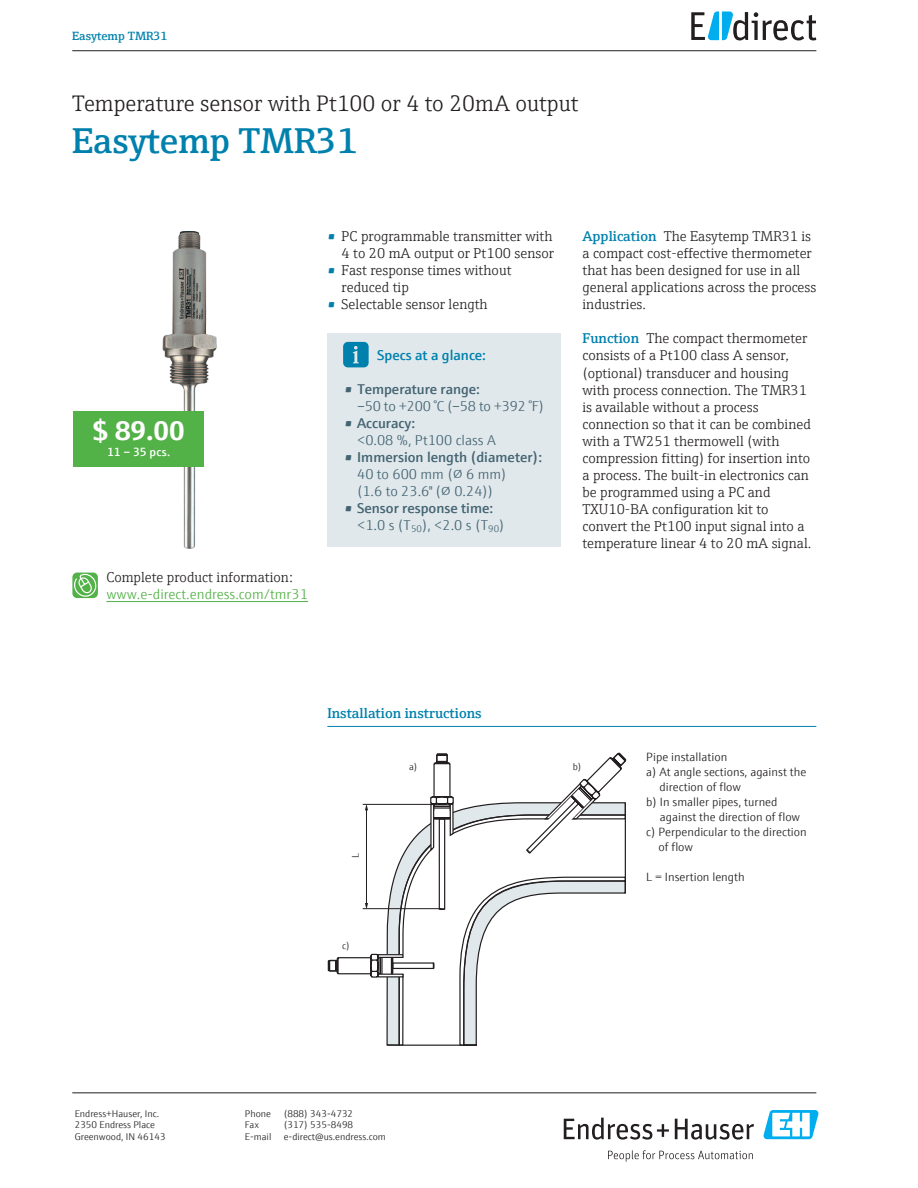
<style>
.page{position:relative;width:918px;height:1188px;background:#fff}
.page>*{position:absolute;margin:0;border:0;box-sizing:border-box;transform-origin:0 0}
.t1{font:600 36px "E+H Serif";color:#0081ad}
.t2{font:700 27px "E+H Sans";color:#fff}
.t3{font:300 22.5px "E+H Serif";color:#231f20}
.t4{font:300 14.25px/17px "E+H Serif";color:#231f20}
.t5{font:600 14.25px/17px "E+H Sans";color:#446472}
.t6{font:300 14.25px/17px "E+H Sans";color:#446472}
.t7{font:300 14.25px "E+H Sans";color:#52b147}
.t8{font:600 14.25px "E+H Serif";color:#0081ad}
.t9{font:600 14.25px "E+H Sans";color:#0081ad}
.t10{font:300 12px "E+H Sans";color:#231f20}
.t11{font:600 12px "E+H Serif";color:#0081ad}
.t12{font:600 12px "E+H Sans";letter-spacing:-.005em;color:#fff}
.t13{font:300 9.75px/11.7px "E+H Sans";color:#231f20}
.s1{font-weight:600;color:#0081ad}
.s2{font-weight:600}
.s3{font-weight:300}
</style>
<div class="page">
<svg style="left:328px;top:753px;width:298px;height:226px"></svg>
<div style="left:378px;top:974px;width:26px;height:3px;border:1px solid #231f20"></div>
<div style="left:378px;top:954px;width:26px;height:4px;border:1px solid #231f20"></div>
<svg style="left:390px;top:782px;width:236px;height:264px"></svg>
<hr style="left:366px;top:809px;width:1px;height:96px;background:#231f20">
<svg style="left:365px;top:805px;width:3px;height:5px"></svg>
<svg style="left:365px;top:903px;width:3px;height:5px"></svg>
<hr style="left:363px;top:804px;width:74px;height:1px;background:#231f20">
<hr style="left:363px;top:908px;width:79px;height:1px;background:#231f20">
<img style="left:163px;top:232px;width:53px;height:316px">
<hr style="left:327px;top:726px;width:489px;height:1px;background:#0081ad">
<div style="left:327px;top:333px;width:234px;height:214px;background:#e0e8ec"></div>
<svg style="left:343px;top:342px;width:26px;height:25px"></svg>
<hr style="left:106px;top:601px;width:202px;height:1px;background:#52b147">
<div style="left:72px;top:573px;width:26px;height:25px;background:#52b147;border-radius:5px"></div>
<svg style="left:74px;top:573px;width:23px;height:25px"></svg>
<div style="left:74px;top:411px;width:130px;height:56px;background:#52b147"></div>
<svg style="left:691px;top:11px;width:125px;height:29px"></svg>
<svg style="left:564px;top:1118px;width:105px;height:22px"></svg>
<svg style="left:675px;top:1119px;width:79px;height:21px"></svg>
<svg style="left:608px;top:1150px;width:145px;height:12px"></svg>
<svg style="left:763px;top:1110px;width:56px;height:29px"></svg>
<hr style="left:72px;top:1093px;width:744px;height:1px;background:#231f20">
<hr style="left:72px;top:50px;width:744px;height:1px;background:#231f20">
<p class="t11" style="left:72px;top:27px;width:97px">Easytemp TMR31</p>
<h3 class="t3" style="left:72px;top:87px;width:508px">Temperature sensor with Pt100 or 4 to 20mA output</h3>
<h1 class="t1" style="left:72px;top:113px;width:287px">Easytemp TMR31</h1>
<h2 class="t2" style="left:93px;top:410px;width:93px">$ 89.00</h2>
<p class="t12" style="left:107px;top:443px;width:65px">11 – 35 pcs.</p>
<p class="t4" style="left:106px;top:567px;width:188px">Complete product information:</p>
<p class="t7" style="left:106px;top:583px;width:203px">www.e-direct.endress.com/tmr31</p>
<p class="t4" style="left:327px;top:227px;width:228px;text-align:right"><span class="s1">•</span> PC programmable transmitter with<br>4 to 20 mA output or Pt100 sensor</p>
<p class="t4" style="left:342px;top:261px;width:171px;text-indent:-14px"><span class="s1">•</span> Fast response times without reduced tip</p>
<p class="t4" style="left:327px;top:295px;width:162px"><span class="s1">•</span> Selectable sensor length</p>
<p class="t9" style="left:377px;top:344px;width:110px">Specs at a glance:</p>
<p class="t5" style="left:344px;top:379px;width:137px">• Temperature range:</p>
<p class="t6" style="left:357px;top:396px;width:189px">–50 to +200 °C (–58 to +392 °F)</p>
<p class="t6" style="left:357px;top:413px;width:140px;text-indent:-13px">• <span class="s2">Accuracy:<br></span>&lt;0.08 %, Pt100 class A</p>
<p class="t5" style="left:344px;top:447px;width:199px">• Immersion length (diameter):</p>
<p class="t6" style="left:357px;top:464px;width:151px">40 to 600 mm (⌀ 6 mm) (1.6 to 23.6" (⌀ 0.24))</p>
<p class="t5" style="left:357px;top:498px;width:149px;text-indent:-13px"><span class="s3">•</span> Sensor response time: <span class="s3">&lt;1.0 s (T</span><sub>50</sub><span class="s3">), &lt;2.0 s (T</span><sub>90</sub><span class="s3">)</span></p>
<p class="t4" style="left:583px;top:227px;width:235px"><span class="s1">Application</span> The Easytemp TMR31 is a compact cost-effective thermometer that has been designed for use in all general applications across the process industries.</p>
<p class="t4" style="left:583px;top:329px;width:230px"><span class="s1">Function</span> The compact thermometer consists of a Pt100 class A sensor, (optional) transducer and housing with process connection. The TMR31 is available without a process connection so that it can be combined with a TW251 thermowell (with compression fitting) for insertion into a process. The built-in electronics can be programmed using a PC and TXU10-BA configuration kit to convert the Pt100 input signal into a temperature linear 4 to 20 mA signal.</p>
<p class="t8" style="left:327px;top:702px;width:156px">Installation instructions</p>
<p class="t13" style="left:349px;top:858px;width:6px;rotate:-90deg">L</p>
<p class="t13" style="left:342px;top:939px;width:9px">c)</p>
<p class="t13" style="left:409px;top:760px;width:10px">a)</p>
<p class="t13" style="left:573px;top:760px;width:10px">b)</p>
<p class="t10" style="left:646px;top:748px;width:83px">Pipe installation</p>
<p class="t10" style="left:646px;top:763px;width:162px">a) At angle sections, against the</p>
<p class="t10" style="left:660px;top:778px;width:83px">direction of flow</p>
<p class="t10" style="left:646px;top:793px;width:133px">b) In smaller pipes, turned</p>
<p class="t10" style="left:660px;top:808px;width:142px">against the direction of flow</p>
<p class="t10" style="left:646px;top:823px;width:162px">c) Perpendicular to the direction</p>
<p class="t10" style="left:658px;top:838px;width:36px">of flow</p>
<p class="t10" style="left:646px;top:868px;width:100px">L = Insertion length</p>
<p class="t13" style="left:75px;top:1107px;width:92px">Endress+Hauser, Inc.<br>2350 Endress Place<br>Greenwood, IN 46143</p>
<p class="t13" style="left:245px;top:1107px;width:28px">Phone</p>
<p class="t13" style="left:284px;top:1107px;width:71px">(888) 343-4732</p>
<p class="t13" style="left:245px;top:1119px;width:16px">Fax</p>
<p class="t13" style="left:284px;top:1119px;width:71px">(317) 535-8498</p>
<p class="t13" style="left:245px;top:1130px;width:28px">E-mail</p>
<p class="t13" style="left:284px;top:1130px;width:104px">e-direct@us.endress.com</p>
</div>
